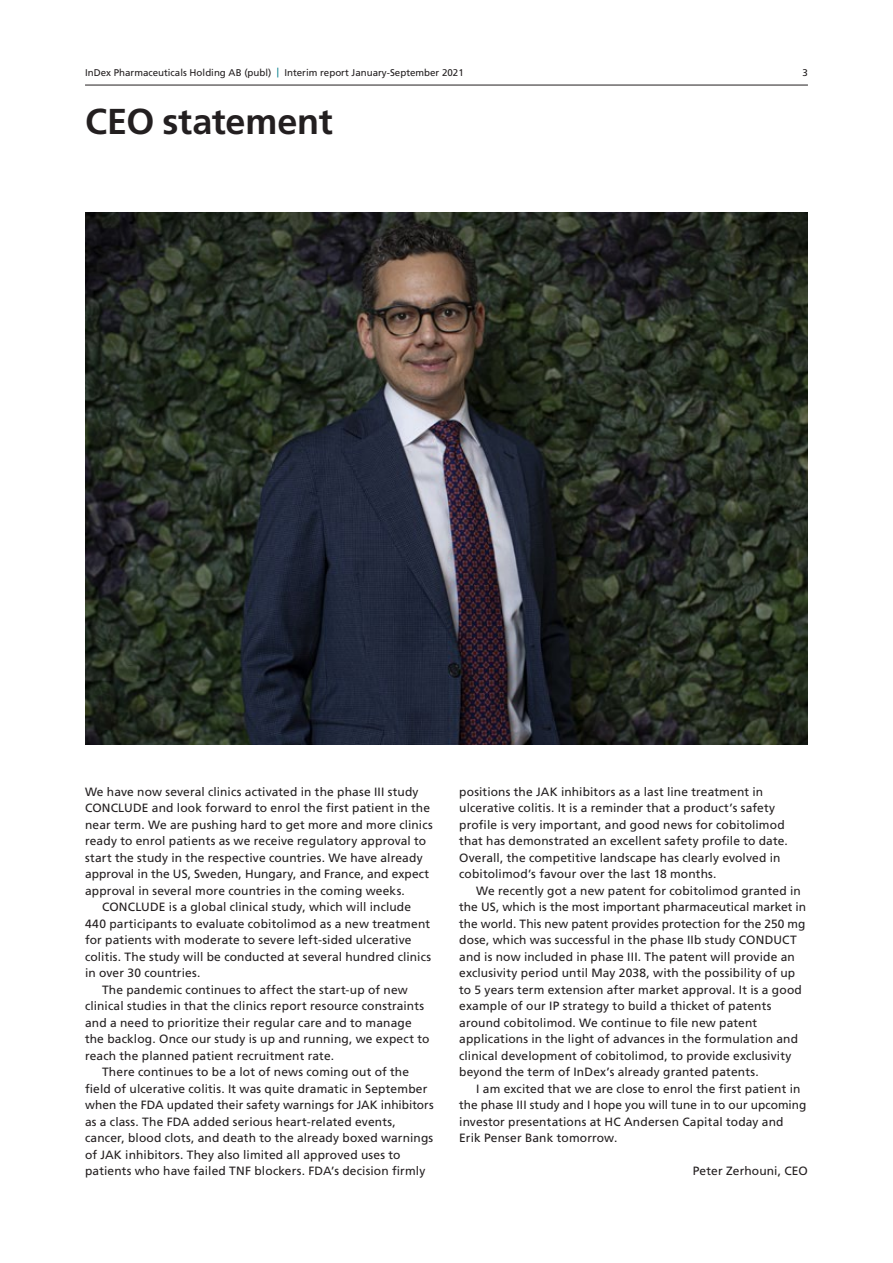
<style>
.page{position:relative;width:893px;height:1263px;background:#fff}
.page>*{position:absolute;margin:0;border:0;box-sizing:border-box;transform-origin:0 0}
.t1{font:700 36px "Frutiger";letter-spacing:-.005em;color:#231f20}
.t2{font:12px/16.5px "Frutiger";letter-spacing:.01em;color:#231f20}
.t3{font:9.75px "Frutiger";color:#231f20}
.s1{color:#007d8c}
</style>
<div class="page">
<hr style="left:85px;top:85px;width:723px;height:1px;background:#231f20">
<img style="left:85px;top:213px;width:723px;height:531px">
<p class="t3" style="left:85px;top:67px;width:380px">InDex Pharmaceuticals Holding AB (publ) <span class="s1">|</span> Interim report January-September 2021</p>
<p class="t3" style="left:802px;top:67px;width:7px">3</p>
<h1 class="t1" style="left:85px;top:101px;width:249px">CEO statement</h1>
<p class="t2" style="left:85px;top:783px;width:335px">We have now several clinics activated in the phase III study</p>
<p class="t2" style="left:85px;top:800px;width:347px">CONCLUDE and look forward to enrol the first patient in the</p>
<p class="t2" style="left:85px;top:816px;width:349px">near term. We are pushing hard to get more and more clinics</p>
<p class="t2" style="left:85px;top:833px;width:343px">ready to enrol patients as we receive regulatory approval to</p>
<p class="t2" style="left:85px;top:849px;width:339px">start the study in the respective countries. We have already</p>
<p class="t2" style="left:85px;top:866px;width:346px">approval in the US, Sweden, Hungary, and France, and expect</p>
<p class="t2" style="left:85px;top:882px;width:321px">approval in several more countries in the coming weeks.</p>
<p class="t2" style="left:102px;top:899px;width:311px">CONCLUDE is a global clinical study, which will include</p>
<p class="t2" style="left:85px;top:915px;width:347px">440 participants to evaluate cobitolimod as a new treatment</p>
<p class="t2" style="left:85px;top:932px;width:328px">for patients with moderate to severe left-sided ulcerative</p>
<p class="t2" style="left:85px;top:948px;width:347px">colitis. The study will be conducted at several hundred clinics</p>
<p class="t2" style="left:85px;top:965px;width:117px">in over 30 countries.</p>
<p class="t2" style="left:102px;top:981px;width:307px">The pandemic continues to affect the start-up of new</p>
<p class="t2" style="left:85px;top:998px;width:341px">clinical studies in that the clinics report resource constraints</p>
<p class="t2" style="left:85px;top:1014px;width:328px">and a need to prioritize their regular care and to manage</p>
<p class="t2" style="left:85px;top:1031px;width:346px">the backlog. Once our study is up and running, we expect to</p>
<p class="t2" style="left:85px;top:1047px;width:251px">reach the planned patient recruitment rate.</p>
<p class="t2" style="left:102px;top:1064px;width:309px">There continues to be a lot of news coming out of the</p>
<p class="t2" style="left:85px;top:1080px;width:344px">field of ulcerative colitis. It was quite dramatic in September</p>
<p class="t2" style="left:85px;top:1097px;width:350px">when the FDA updated their safety warnings for JAK inhibitors</p>
<p class="t2" style="left:85px;top:1113px;width:312px">as a class. The FDA added serious heart-related events,</p>
<p class="t2" style="left:85px;top:1130px;width:350px">cancer, blood clots, and death to the already boxed warnings</p>
<p class="t2" style="left:85px;top:1146px;width:317px">of JAK inhibitors. They also limited all approved uses to</p>
<p class="t2" style="left:85px;top:1163px;width:342px">patients who have failed TNF blockers. FDA’s decision firmly</p>
<p class="t2" style="left:459px;top:783px;width:330px">positions the JAK inhibitors as a last line treatment in ulcerative colitis. It is a reminder that a product’s safety profile is very important, and good news for cobitolimod that has demonstrated an excellent safety profile to date.<br>Overall, the competitive landscape has clearly evolved in cobitolimod’s favour over the last 18 months.</p>
<p class="t2" style="left:459px;top:882px;width:348px;text-indent:17px">We recently got a new patent for cobitolimod granted in the US, which is the most important pharmaceutical market in the world. This new patent provides protection for the 250 mg dose, which was successful in the phase IIb study CONDUCT and is now included in phase III. The patent will provide an exclusivity period until May 2038, with the possibility of up to 5 years term extension after market approval. It is a good example of our IP strategy to build a thicket of patents around cobitolimod. We continue to file new patent applications in the light of advances in the formulation and clinical development of cobitolimod, to provide exclusivity beyond the term of InDex’s already granted patents.</p>
<p class="t2" style="left:459px;top:1080px;width:349px;text-indent:17px">I am excited that we are close to enrol the first patient in the phase III study and I hope you will tune in to our upcoming investor presentations at HC Andersen Capital today and Erik Penser Bank tomorrow.</p>
<p class="t2" style="left:693px;top:1163px;width:117px">Peter Zerhouni, CEO</p>
</div>
